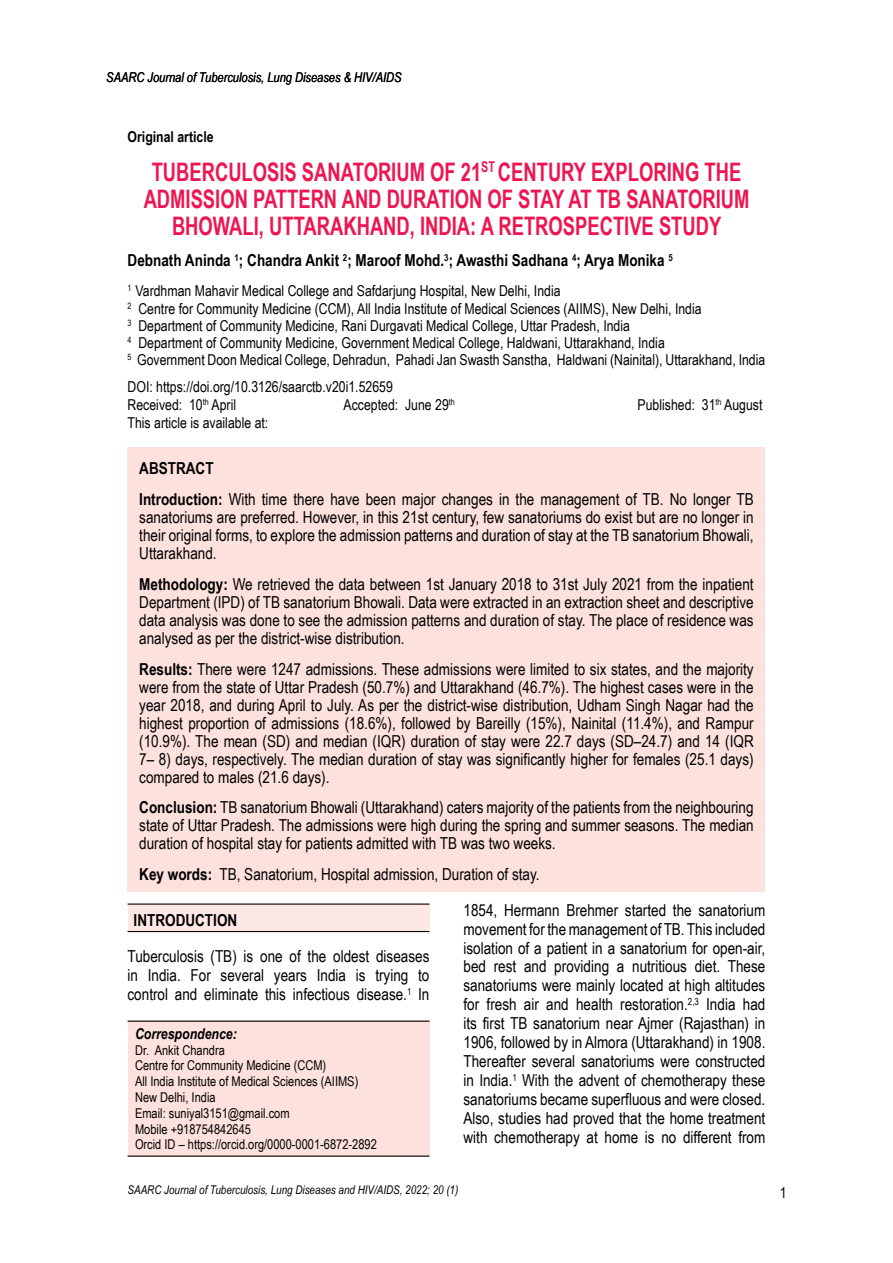
<style>
.page{position:relative;width:893px;height:1263px;background:#fff}
.page>*{position:absolute;margin:0;border:0;box-sizing:border-box;transform-origin:0 0}
.t1{font:700 25.5px/27px "Arial Narrow";color:#ed1651;text-align:center;scale:.88 1}
.t2{font:16.5px/18.9px "Arial Narrow";color:#000;text-align:justify}
.t3{font:700 16.5px "Arial Narrow";color:#000}
.t4{font:15px/17.2px "Arial Narrow";color:#000}
.t5{font:italic 700 15px "Arial Narrow";color:#000}
.t6{font:700 15px "Arial Narrow";color:#000}
.t7{font:13.5px/15.8px "Arial Narrow";color:#000}
.t8{font:italic 13.5px "Arial Narrow";color:#000}
.t9{font:italic 12px "Arial Narrow";color:#000}
.s1{font-weight:700}
</style>
<div class="page">
<div style="left:128px;top:1020px;width:301px;height:137px;background:#fde1dd"></div>
<hr style="left:128px;top:1020px;width:301px;height:2px;background:#000">
<hr style="left:128px;top:1155px;width:301px;height:2px;background:#000">
<div style="left:128px;top:447px;width:637px;height:445px;background:#fde1dd"></div>
<div style="left:128px;top:904px;width:301px;height:27px;background:#fde8e4"></div>
<hr style="left:128px;top:903px;width:301px;height:2px;background:#000">
<hr style="left:128px;top:931px;width:301px;height:1px;background:#000">
<p class="t8" style="left:106px;top:67px;width:297px">SAARC Journal of Tuberculosis, Lung Diseases &amp; HIV/AIDS</p>
<p class="t6" style="left:128px;top:125px;width:88px">Original article</p>
<h1 class="t1" style="left:144px;top:157px;width:690px">TUBERCULOSIS SANATORIUM OF 21<sup>ST</sup> CENTURY EXPLORING THE<br>ADMISSION PATTERN AND DURATION OF STAY AT TB SANATORIUM<br>BHOWALI, UTTARAKHAND, INDIA: A RETROSPECTIVE STUDY</h1>
<p class="t3" style="left:128px;top:248px;width:547px">Debnath Aninda <sup>1</sup>; Chandra Ankit <sup>2</sup>; Maroof Mohd.<sup>3</sup>; Awasthi Sadhana <sup>4</sup>; Arya Monika <sup>5</sup></p>
<p class="t4" style="left:128px;top:282px;width:639px"><sup>1</sup> Vardhman Mahavir Medical College and Safdarjung Hospital, New Delhi, India<br><sup>2</sup> Centre for Community Medicine (CCM), All India Institute of Medical Sciences (AIIMS), New Delhi, India<br><sup>3</sup> Department of Community Medicine, Rani Durgavati Medical College, Uttar Pradesh, India<br><sup>4</sup> Department of Community Medicine, Government Medical College, Haldwani, Uttarakhand, India<br><sup>5</sup> Government Doon Medical College, Dehradun, Pahadi Jan Swasth Sanstha, Haldwani (Nainital), Uttarakhand, India</p>
<p class="t4" style="left:128px;top:377px;width:267px;line-height:18px">DOI: https://doi.org/10.3126/saarctb.v20i1.52659<br>Received: 10<sup>th</sup> April</p>
<p class="t4" style="left:344px;top:395px;width:113px">Accepted: June 29<sup>th</sup></p>
<p class="t4" style="left:637px;top:395px;width:126px">Published: 31<sup>th</sup> August</p>
<p class="t4" style="left:128px;top:413px;width:142px">This article is available at:</p>
<p class="t2" style="left:139px;top:452px;width:616px;line-height:30.8px"><span class="s1">ABSTRACT<br>Introduction:</span> With time there have been major changes in the management of TB. No longer TB</p>
<p class="t2" style="left:139px;top:508px;width:616px;line-height:18px">sanatoriums are preferred. However, in this 21st century, few sanatoriums do exist but are no longer in their original forms, to explore the admission patterns and duration of stay at the TB sanatorium Bhowali, Uttarakhand.</p>
<p class="t2" style="left:139px;top:574px;width:616px;line-height:18px"><span class="s1">Methodology:</span> We retrieved the data between 1st January 2018 to 31st July 2021 from the inpatient Department (IPD) of TB sanatorium Bhowali. Data were extracted in an extraction sheet and descriptive data analysis was done to see the admission patterns and duration of stay. The place of residence was analysed as per the district-wise distribution.</p>
<p class="t2" style="left:139px;top:659px;width:616px;line-height:18px"><span class="s1">Results:</span> There were 1247 admissions. These admissions were limited to six states, and the majority were from the state of Uttar Pradesh (50.7%) and Uttarakhand (46.7%). The highest cases were in the year 2018, and during April to July. As per the district-wise distribution, Udham Singh Nagar had the highest proportion of admissions (18.6%), followed by Bareilly (15%), Nainital (11.4%), and Rampur (10.9%). The mean (SD) and median (IQR) duration of stay were 22.7 days (SD–24.7) and 14 (IQR 7– 8) days, respectively. The median duration of stay was significantly higher for females (25.1 days) compared to males (21.6 days).</p>
<p class="t2" style="left:139px;top:798px;width:616px;line-height:18px"><span class="s1">Conclusion:</span> TB sanatorium Bhowali (Uttarakhand) caters majority of the patients from the neighbouring state of Uttar Pradesh. The admissions were high during the spring and summer seasons. The median duration of hospital stay for patients admitted with TB was two weeks.</p>
<p class="t2" style="left:139px;top:864px;width:402px"><span class="s1">Key words:</span> TB, Sanatorium, Hospital admission, Duration of stay.</p>
<p class="t3" style="left:134px;top:907px;width:105px">INTRODUCTION</p>
<p class="t2" style="left:128px;top:946px;width:303px">Tuberculosis (TB) is one of the oldest diseases in India. For several years India is trying to control and eliminate this infectious disease.<sup>1</sup> In</p>
<p class="t5" style="left:135px;top:1022px;width:103px">Correspondence:</p>
<p class="t7" style="left:135px;top:1041px;width:243px">Dr. Ankit Chandra<br>Centre for Community Medicine (CCM)<br>All India Institute of Medical Sciences (AIIMS)<br>New Delhi, India<br>Email: suniyal3151@gmail.com<br>Mobile +918754842645<br>Orcid ID – https://orcid.org/0000-0001-6872-2892</p>
<p class="t2" style="left:463px;top:900px;width:303px">1854, Hermann Brehmer started the sanatorium movement for the management of TB. This included isolation of a patient in a sanatorium for open-air, bed rest and providing a nutritious diet. These sanatoriums were mainly located at high altitudes for fresh air and health restoration.<sup>2,3</sup> India had its first TB sanatorium near Ajmer (Rajasthan) in 1906, followed by in Almora (Uttarakhand) in 1908.<br>Thereafter several sanatoriums were constructed in India.<sup>1</sup> With the advent of chemotherapy these sanatoriums became superfluous and were closed.<br>Also, studies had proved that the home treatment with chemotherapy at home is no different from</p>
<p class="t9" style="left:128px;top:1181px;width:332px">SAARC Journal of Tuberculosis, Lung Diseases and HIV/AIDS, 2022; 20 (1)</p>
<p class="t4" style="left:780px;top:1183px;width:8px">1</p>
</div>
